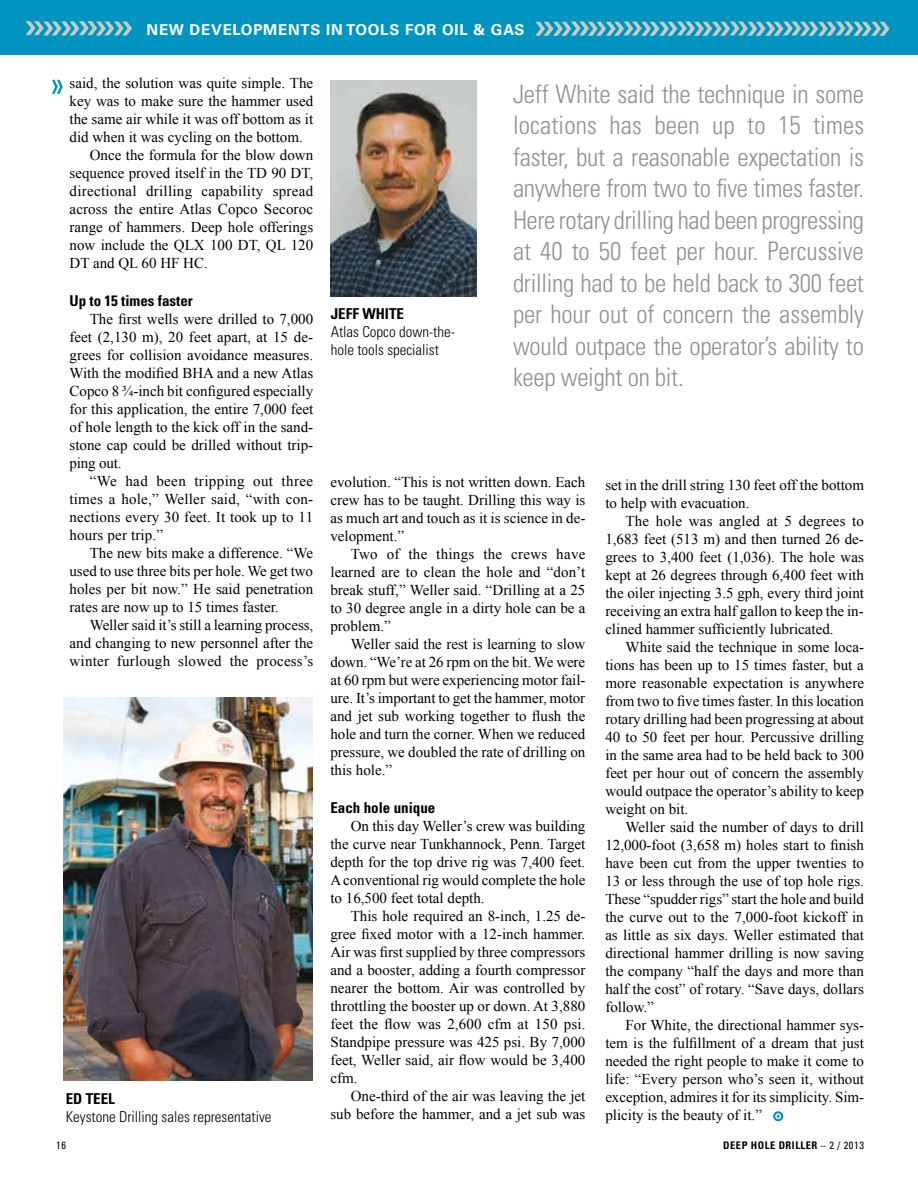
<style>
.page{position:relative;width:918px;height:1188px;background:#fff}
.page>*{position:absolute;margin:0;border:0;box-sizing:border-box;transform-origin:0 0}
.t1{font:300 condensed 25.5px/31.5px "Univers LT Std";letter-spacing:-.01em;color:#8d9296;text-align:justify}
.t2{font:15px/18px "Times New Roman";color:#000;text-align:justify}
.t3{font:300 condensed 15px/18px "Univers LT Std";color:#000}
.t4{font:700 condensed 15px "Univers LT Std";color:#000}
.t5{font:15px "Times New Roman";letter-spacing:.02em;color:#000}
.t6{font:700 15px "Univers LT Std";letter-spacing:.05em;color:#fff}
.t7{font:700 condensed 10.5px "Univers LT Std";letter-spacing:.05em;color:#000}
.t8{font:condensed 10.5px "Univers LT Std";color:#000}
.s1{font-weight:400}
</style>
<div class="page">
<img style="left:64px;top:697px;width:248px;height:384px">
<svg style="left:52px;top:80px;width:11px;height:14px"></svg>
<div style="left:0;top:0;width:918px;height:55px;background:#0095c1"></div>
<svg style="left:26px;top:21px;width:106px;height:14px"></svg>
<svg style="left:535px;top:21px;width:355px;height:15px"></svg>
<img style="left:331px;top:81px;width:146px;height:216px">
<div style="left:773px;top:1111px;width:10px;height:10px;border:2px solid #0095c1;border-radius:50%"></div>
<p class="t6" style="left:147px;top:21px;width:369px">NEW DEVELOPMENTS IN TOOLS FOR OIL &amp; GAS</p>
<p class="t2" style="left:70px;top:74px;width:245px">said, the solution was quite simple. The</p>
<p class="t2" style="left:70px;top:92px;width:245px">key was to make sure the hammer used</p>
<p class="t2" style="left:70px;top:110px;width:245px">the same air while it was off bottom as it</p>
<p class="t2" style="left:70px;top:128px;width:235px">did when it was cycling on the bottom.</p>
<p class="t2" style="left:90px;top:146px;width:225px">Once the formula for the blow down</p>
<p class="t2" style="left:70px;top:164px;width:245px">sequence proved itself in the TD 90 DT,</p>
<p class="t5" style="left:70px;top:181px;width:245px">directional drilling capability spread</p>
<p class="t2" style="left:70px;top:200px;width:245px">across the entire Atlas Copco Secoroc</p>
<p class="t2" style="left:70px;top:218px;width:245px">range of hammers. Deep hole offerings</p>
<p class="t2" style="left:70px;top:236px;width:245px">now include the QLX 100 DT, QL 120</p>
<p class="t2" style="left:70px;top:254px;width:140px">DT and QL 60 HF HC.</p>
<p class="t4" style="left:70px;top:291px;width:125px">Up to 15 times faster</p>
<p class="t2" style="left:70px;top:310px;width:245px;text-indent:20px">The first wells were drilled to 7,000 feet (2,130 m), 20 feet apart, at 15 de&shy;grees for collision avoidance measures.<br>With the modified BHA and a new Atlas Copco 8 ¾-inch bit configured especially for this application, the entire 7,000 feet of hole length to the kick off in the sand&shy;stone cap could be drilled without trip&shy;ping out.</p>
<p class="t2" style="left:70px;top:472px;width:245px;text-indent:20px">“We had been tripping out three times a hole,” Weller said, “with con&shy;nections every 30 feet. It took up to 11 hours per trip.”</p>
<p class="t2" style="left:70px;top:544px;width:245px;text-indent:20px">The new bits make a difference. “We used to use three bits per hole. We get two holes per bit now.” He said penetration rates are now up to 15 times faster.</p>
<p class="t2" style="left:70px;top:616px;width:245px;text-indent:20px">Weller said it’s still a learning process, and changing to new personnel after the winter furlough slowed the process’s</p>
<p class="t4" style="left:66px;top:1089px;width:51px">Ed Teel</p>
<p class="t3" style="left:66px;top:1108px;width:207px">Keystone Drilling sales representative</p>
<p class="t4" style="left:331px;top:304px;width:75px">Jeff White</p>
<p class="t3" style="left:331px;top:322px;width:126px">Atlas Copco down-the&shy;hole tools specialist</p>
<p class="t1" style="left:513px;top:78px;width:353px">Jeff White said the technique in some locations has been up to 15 times faster, but a reasonable expectation is anywhere from two to five times faster.<br>Here rotary drilling had been progressing at 40 to 50 feet per hour. Percussive drilling had to be held back to 300 feet per hour out of concern the assembly would outpace the operator’s ability to keep weight on bit.</p>
<p class="t2" style="left:330px;top:473px;width:256px">evolution. “This is not written down. Each crew has to be taught. Drilling this way is as much art and touch as it is science in de&shy;velopment.”</p>
<p class="t2" style="left:330px;top:545px;width:256px;text-indent:20px">Two of the things the crews have learned are to clean the hole and “don’t break stuff,” Weller said. “Drilling at a 25 to 30 degree angle in a dirty hole can be a problem.”</p>
<p class="t2" style="left:330px;top:635px;width:256px;text-indent:20px">Weller said the rest is learning to slow down. “We’re at 26 rpm on the bit. We were at 60 rpm but were experiencing motor fail&shy;ure. It’s important to get the hammer, motor and jet sub working together to flush the hole and turn the corner. When we reduced pressure, we doubled the rate of drilling on this hole.”</p>
<p class="t4" style="left:330px;top:799px;width:107px">Each hole unique</p>
<p class="t2" style="left:330px;top:817px;width:257px;text-indent:20px">On this day Weller’s crew was building the curve near Tunkhannock, Penn. Target depth for the top drive rig was 7,400 feet.<br>A conventional rig would complete the hole to 16,500 feet total depth.</p>
<p class="t2" style="left:330px;top:907px;width:256px;text-indent:20px">This hole required an 8-inch, 1.25 de&shy;gree fixed motor with a 12-inch hammer.<br>Air was first supplied by three compressors and a booster, adding a fourth compressor nearer the bottom. Air was controlled by throttling the booster up or down. At 3,880 feet the flow was 2,600 cfm at 150 psi.<br>Standpipe pressure was 425 psi. By 7,000 feet, Weller said, air flow would be 3,400 cfm.</p>
<p class="t2" style="left:330px;top:1087px;width:256px;text-align:right">One-third of the air was leaving the jet sub before the hammer, and a jet sub was</p>
<p class="t2" style="left:605px;top:476px;width:260px">set in the drill string 130 feet off the bottom to help with evacuation.</p>
<p class="t2" style="left:605px;top:512px;width:260px;text-indent:20px">The hole was angled at 5 degrees to 1,683 feet (513 m) and then turned 26 de&shy;grees to 3,400 feet (1,036). The hole was kept at 26 degrees through 6,400 feet with the oiler injecting 3.5 gph, every third joint receiving an extra half gallon to keep the in&shy;clined hammer sufficiently lubricated.</p>
<p class="t2" style="left:605px;top:638px;width:260px;text-indent:20px">White said the technique in some loca&shy;tions has been up to 15 times faster, but a more reasonable expectation is anywhere from two to five times faster. In this location rotary drilling had been progressing at about 40 to 50 feet per hour. Percussive drilling in the same area had to be held back to 300 feet per hour out of concern the assembly would outpace the operator’s ability to keep weight on bit.</p>
<p class="t2" style="left:605px;top:818px;width:260px;text-indent:20px">Weller said the number of days to drill 12,000-foot (3,658 m) holes start to finish have been cut from the upper twenties to 13 or less through the use of top hole rigs.<br>These “spudder rigs” start the hole and build the curve out to the 7,000-foot kickoff in as little as six days. Weller estimated that directional hammer drilling is now saving the company “half the days and more than half the cost” of rotary. “Save days, dollars follow.”</p>
<p class="t2" style="left:605px;top:1016px;width:260px;text-indent:20px">For White, the directional hammer sys&shy;tem is the fulfillment of a dream that just needed the right people to make it come to life: “Every person who’s seen it, without exception, admires it for its simplicity. Sim&shy;plicity is the beauty of it.”</p>
<p class="t8" style="left:56px;top:1138px;width:11px">16</p>
<p class="t7" style="left:723px;top:1138px;width:142px">deep hole driller <span class="s1">– 2 / 2013</span></p>
</div>
